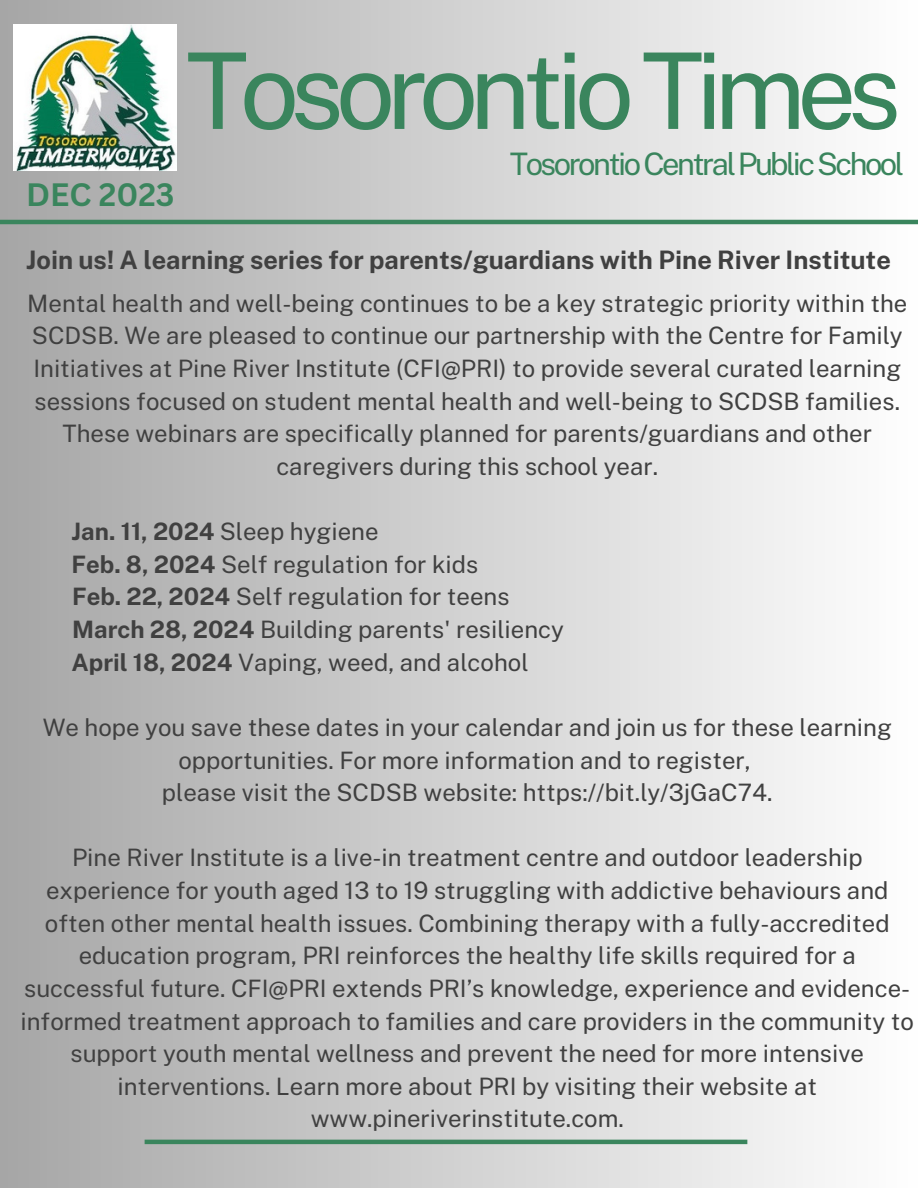
<style>
.page{position:relative;width:918px;height:1188px;background:#fff}
.page>*{position:absolute;margin:0;border:0;box-sizing:border-box;transform-origin:0 0}
.t1{font:105.6px "Public Sans";letter-spacing:-.08em;color:#3a855d}
.t2{font:700 31.5px "Canva Sans";color:#3a855d}
.t3{font:31.05px "Public Sans";letter-spacing:-.08em;color:#3a855d}
.t4{font:700 25.5px "Public Sans";color:#404040}
.t5{font:24px/32.7px "Public Sans";color:#404040;text-align:center}
.s1{font-weight:700}
</style>
<div class="page">
<div style="left:0;top:0;width:918px;height:1188px;background:linear-gradient(to right,#a6a6a6,#fefefe)"></div>
<hr style="left:0;top:220px;width:918px;height:4px;background:#3a855d">
<img style="left:14px;top:25px;width:163px;height:146px">
<hr style="left:145px;top:1140px;width:602px;height:4px;background:#3a855d">
<p class="t2" style="left:26px;top:172px;width:150px">DEC 2023</p>
<p class="t1" style="left:186px;top:29px;width:718px">TosorontioTimes</p>
<p class="t3" style="left:510px;top:146px;width:396px">TosorontioCentralPublicSchool</p>
<p class="t4" style="left:26px;top:245px;width:866px">Join us! A learning series for parents/guardians with Pine River Institute</p>
<p class="t5" style="left:27px;top:287px;width:882px">Mental health and well-being continues to be a key strategic priority within the SCDSB. We are pleased to continue our partnership with the Centre for Family Initiatives at Pine River Institute (CFI@PRI) to provide several curated learning sessions focused on student mental health and well-being to SCDSB families.<br>These webinars are specifically planned for parents/guardians and other caregivers during this school year.</p>
<p class="t5" style="left:72px;top:515px;width:309px"><span class="s1">Jan. 11, 2024</span> Sleep hygiene</p>
<p class="t5" style="left:72px;top:548px;width:408px"><span class="s1">Feb. 8, 2024</span> Self regulation for kids</p>
<p class="t5" style="left:72px;top:580px;width:439px"><span class="s1">Feb. 22, 2024</span> Self regulation for teens</p>
<p class="t5" style="left:72px;top:613px;width:493px"><span class="s1">March 28, 2024</span> Building parents' resiliency</p>
<p class="t5" style="left:72px;top:646px;width:458px"><span class="s1">April 18, 2024</span> Vaping, weed, and alcohol</p>
<p class="t5" style="left:43px;top:711px;width:851px">We hope you save these dates in your calendar and join us for these learning opportunities. For more information and to register,</p>
<p class="t5" style="left:162px;top:776px;width:612px">please visit the SCDSB website: https://bit.ly/3jGaC74.</p>
<p class="t5" style="left:21px;top:841px;width:895px">Pine River Institute is a live-in treatment centre and outdoor leadership experience for youth aged 13 to 19 struggling with addictive behaviours and often other mental health issues. Combining therapy with a fully-accredited education program, PRI reinforces the healthy life skills required for a successful future. CFI@PRI extends PRI’s knowledge, experience and evidence&shy;informed treatment approach to families and care providers in the community to support youth mental wellness and prevent the need for more intensive interventions. Learn more about PRI by visiting their website at www.pineriverinstitute.com.</p>
</div>
